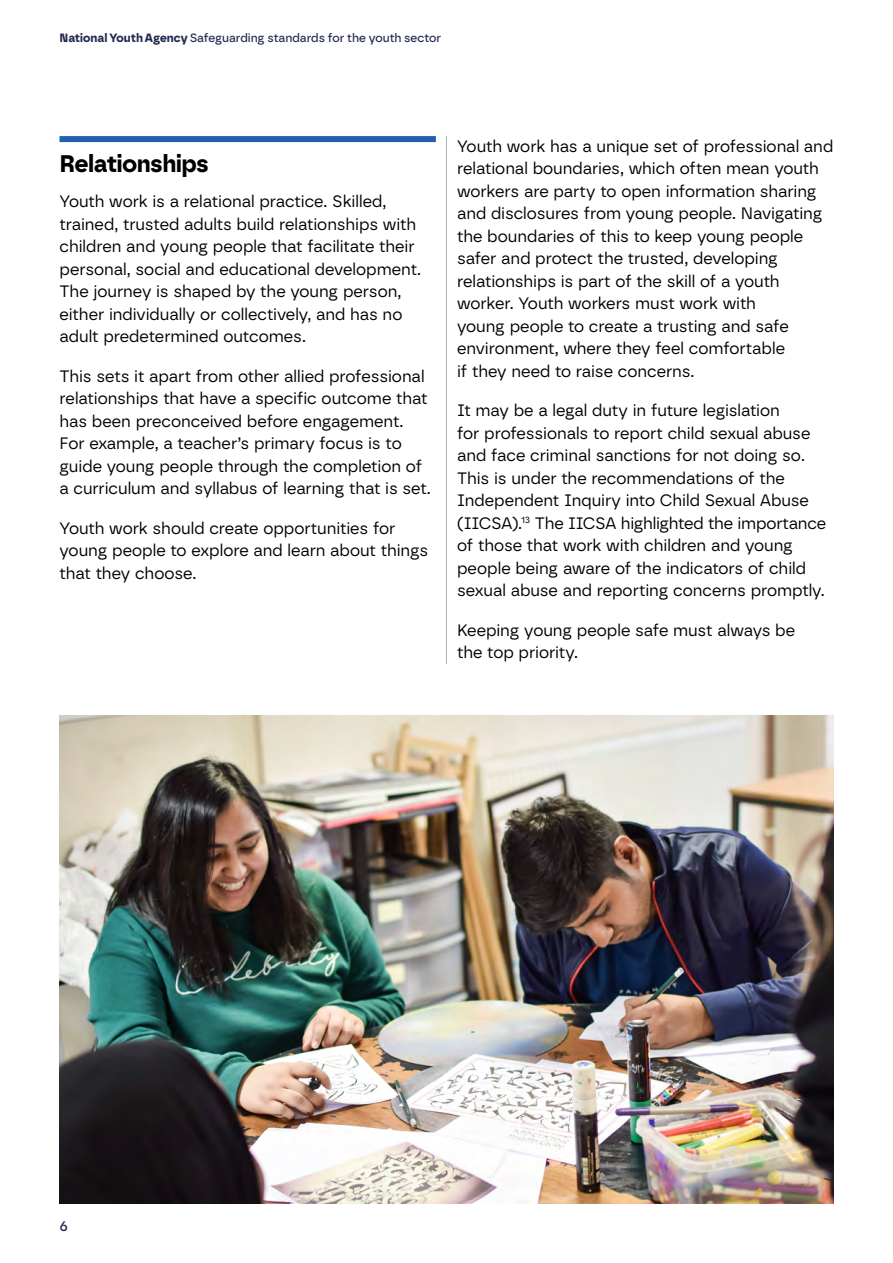
<style>
.page{position:relative;width:893px;height:1263px;background:#fff}
.page>*{position:absolute;margin:0;border:0;box-sizing:border-box;transform-origin:0 0}
.Body_copy_11_15pt{font:700 24px "Borna";letter-spacing:-.015em;color:#000}
.Body_copy_11_15pt-2{font:16.5px/22.5px "Borna";letter-spacing:-.005em;color:#000}
.t1{font:500 15px "Borna";color:#232952}
.t2{font:500 12px "Borna";letter-spacing:-.005em;color:#232952}
.s1{font-weight:700}
</style>
<div class="page">
<div style="left:60px;top:136px;width:376px;height:6px;background:#2260ab"></div>
<img style="left:60px;top:715px;width:773px;height:488px">
<hr style="left:446px;top:136px;width:1px;height:528px;background:#b3b2b2">
<p class="t2" style="left:60px;top:31px;width:383px"><span class="s1">National Youth Agency</span> Safeguarding standards for the youth sector</p>
<p class="Body_copy_11_15pt" style="left:60px;top:149px;width:151px">Relationships</p>
<p class="Body_copy_11_15pt-2" style="left:60px;top:190px;width:363px">Youth work is a relational practice. Skilled, trained, trusted adults build relationships with children and young people that facilitate their personal, social and educational development.<br>The journey is shaped by the young person, either individually or collectively, and has no adult predetermined outcomes.</p>
<p class="Body_copy_11_15pt-2" style="left:60px;top:364px;width:373px">This sets it apart from other allied professional relationships that have a specific outcome that has been preconceived before engagement.<br>For example, a teacher’s primary focus is to guide young people through the completion of a curriculum and syllabus of learning that is set.</p>
<p class="Body_copy_11_15pt-2" style="left:60px;top:516px;width:370px">Youth work should create opportunities for young people to explore and learn about things that they choose.</p>
<p class="Body_copy_11_15pt-2" style="left:457px;top:135px;width:378px">Youth work has a unique set of professional and relational boundaries, which often mean youth workers are party to open information sharing and disclosures from young people. Navigating the boundaries of this to keep young people safer and protect the trusted, developing relationships is part of the skill of a youth worker. Youth workers must work with<br>young people to create a trusting and safe environment, where they feel comfortable<br>if they need to raise concerns.</p>
<p class="Body_copy_11_15pt-2" style="left:457px;top:399px;width:371px">It may be a legal duty in future legislation<br>for professionals to report child sexual abuse and face criminal sanctions for not doing so.<br>This is under the recommendations of the Independent Inquiry into Child Sexual Abuse (IICSA).<sup>13</sup> The IICSA highlighted the importance of those that work with children and young people being aware of the indicators of child sexual abuse and reporting concerns promptly.</p>
<p class="Body_copy_11_15pt-2" style="left:457px;top:619px;width:340px">Keeping young people safe must always be the top priority.</p>
<p class="t1" style="left:60px;top:1217px;width:10px">6</p>
</div>
